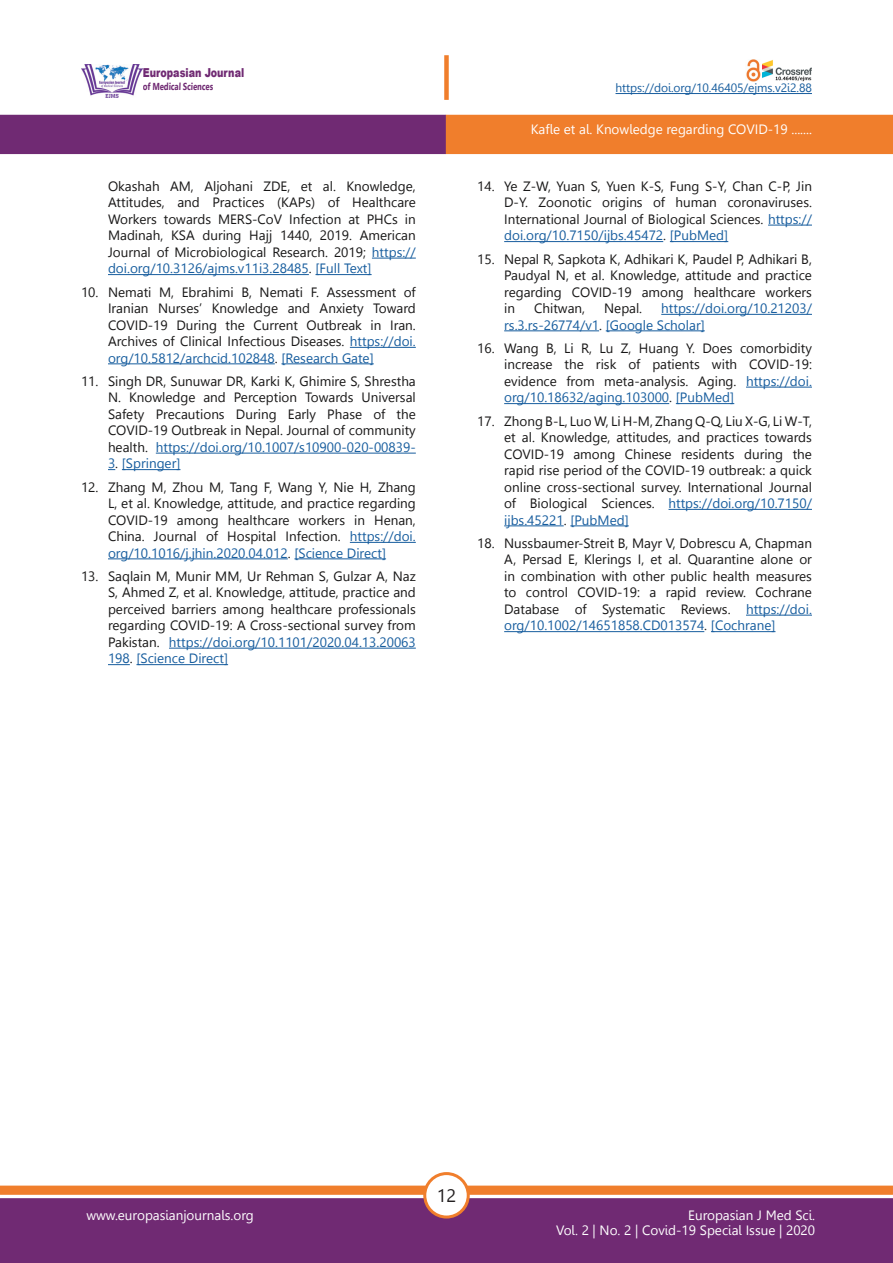
<style>
.page{position:relative;width:893px;height:1263px;background:#fff}
.page>*{position:absolute;margin:0;border:0;box-sizing:border-box;transform-origin:0 0}
.t1{font:18px "Leelawadee";color:#231f20}
.t2{font:13.5px/16.5px "Leelawadee UI";color:#181717;text-align:justify}
.t3{font:13.5px/15px "Leelawadee";color:#fff;text-align:right}
.t4{font:13.5px/16.5px "Leelawadee UI";color:#175d9e}
.t5{font:900 12.3px "Arial";color:#702a73;scale:.77 1}
.t6{font:12px "Leelawadee";letter-spacing:-.005em;color:#175d9e}
.t7{font:700 10.05px "Leelawadee UI";color:#702a73;scale:.76 1}
.s1{color:#175d9e}
.s2{color:#181717}
</style>
<div class="page">
<div style="left:0;top:1198px;width:893px;height:65px;background:#702a73;border:2px solid #702a73"></div>
<div style="left:0;top:115px;width:446px;height:39px;background:#702a73"></div>
<div style="left:446px;top:115px;width:447px;height:39px;background:#f07e2c"></div>
<div style="left:0;top:1185px;width:893px;height:10px;background:#f07e2c;border:1px solid #f07e2c"></div>
<div style="left:425px;top:1173px;width:43px;height:44px;background:#fff;border-radius:50%"></div>
<div style="left:423px;top:1172px;width:47px;height:46px;border:3px solid #f07e2c;border-radius:50%"></div>
<img style="left:81px;top:64px;width:61px;height:33px">
<div style="left:444px;top:55px;width:5px;height:45px;background:#f07e2c"></div>
<hr style="left:615px;top:93px;width:197px;height:1px;background:#175d9e">
<img style="left:746px;top:60px;width:66px;height:21px">
<hr style="left:372px;top:258px;width:44px;height:1px;background:#175d9e">
<hr style="left:108px;top:274px;width:201px;height:1px;background:#175d9e">
<hr style="left:315px;top:274px;width:57px;height:1px;background:#175d9e">
<hr style="left:350px;top:347px;width:66px;height:1px;background:#175d9e">
<hr style="left:108px;top:363px;width:167px;height:1px;background:#175d9e">
<hr style="left:281px;top:363px;width:93px;height:1px;background:#175d9e">
<hr style="left:156px;top:453px;width:260px;height:1px;background:#175d9e">
<hr style="left:122px;top:469px;width:58px;height:1px;background:#175d9e">
<hr style="left:350px;top:542px;width:66px;height:1px;background:#175d9e">
<hr style="left:108px;top:558px;width:180px;height:1px;background:#175d9e">
<hr style="left:294px;top:558px;width:92px;height:1px;background:#175d9e">
<hr style="left:169px;top:648px;width:247px;height:1px;background:#175d9e">
<svg style="left:108px;top:664px;width:22px;height:1px"></svg>
<hr style="left:136px;top:664px;width:92px;height:1px;background:#175d9e">
<hr style="left:768px;top:225px;width:44px;height:1px;background:#175d9e">
<hr style="left:504px;top:241px;width:159px;height:1px;background:#175d9e">
<hr style="left:670px;top:241px;width:58px;height:1px;background:#175d9e">
<hr style="left:661px;top:314px;width:151px;height:1px;background:#175d9e">
<hr style="left:504px;top:330px;width:95px;height:1px;background:#175d9e">
<hr style="left:606px;top:330px;width:99px;height:1px;background:#175d9e">
<hr style="left:746px;top:387px;width:66px;height:1px;background:#175d9e">
<hr style="left:504px;top:403px;width:165px;height:1px;background:#175d9e">
<hr style="left:676px;top:403px;width:58px;height:1px;background:#175d9e">
<hr style="left:668px;top:509px;width:144px;height:1px;background:#175d9e">
<hr style="left:504px;top:525px;width:60px;height:1px;background:#175d9e">
<hr style="left:570px;top:525px;width:59px;height:1px;background:#175d9e">
<hr style="left:746px;top:615px;width:66px;height:1px;background:#175d9e">
<hr style="left:504px;top:631px;width:200px;height:1px;background:#175d9e">
<hr style="left:711px;top:631px;width:64px;height:1px;background:#175d9e">
<p class="t5" style="left:143px;top:63px;width:133px">Europasian Journal</p>
<p class="t7" style="left:143px;top:79px;width:95px">of Medical Sciences</p>
<p class="t2" style="left:108px;top:177px;width:309px">Okashah AM, Aljohani ZDE, et al. Knowledge, Attitudes, and Practices (KAPs) of Healthcare Workers towards MERS-CoV Infection at PHCs in Madinah, KSA during Hajj 1440, 2019. American Journal of Microbiological Research. 2019; <span class="s1">https:// doi.org/10.3126/ajms.v11i3.28485</span>. <span class="s1">[Full Text]</span></p>
<p class="t2" style="left:108px;top:283px;width:309px;text-indent:-27px">10. Nemati M, Ebrahimi B, Nemati F. Assessment of Iranian Nurses’ Knowledge and Anxiety Toward COVID-19 During the Current Outbreak in Iran.<br>Archives of Clinical Infectious Diseases. <span class="s1">https://doi. org/10.5812/archcid.102848</span>. <span class="s1">[Research Gate]</span></p>
<p class="t2" style="left:108px;top:372px;width:309px;text-indent:-27px">11. Singh DR, Sunuwar DR, Karki K, Ghimire S, Shrestha N. Knowledge and Perception Towards Universal Safety Precautions During Early Phase of the COVID-19 Outbreak in Nepal. Journal of community health. <span class="s1">https://doi.org/10.1007/s10900-020-00839-</span></p>
<p class="t4" style="left:108px;top:455px;width:74px">3<span class="s2">.</span> [Springer]</p>
<p class="t2" style="left:108px;top:478px;width:309px;text-indent:-27px">12. Zhang M, Zhou M, Tang F, Wang Y, Nie H, Zhang L, et al. Knowledge, attitude, and practice regarding COVID-19 among healthcare workers in Henan, China. Journal of Hospital Infection. <span class="s1">https://doi. org/10.1016/j.jhin.2020.04.012</span>. <span class="s1">[Science Direct]</span></p>
<p class="t2" style="left:108px;top:567px;width:309px;text-indent:-27px">13. Saqlain M, Munir MM, Ur Rehman S, Gulzar A, Naz S, Ahmed Z, et al. Knowledge, attitude, practice and perceived barriers among healthcare professionals regarding COVID-19: A Cross-sectional survey from Pakistan. <span class="s1">https://doi.org/10.1101/2020.04.13.20063<br>198</span>. <span class="s1">[Science Direct]</span></p>
<p class="t6" style="left:615px;top:81px;width:198px">https://doi.org/10.46405/ejms.v2i2.88</p>
<p class="t3" style="left:531px;top:122px;width:283px">Kafle et al. Knowledge regarding COVID-19 .......</p>
<p class="t2" style="left:504px;top:177px;width:309px;text-indent:-27px">14. Ye Z-W, Yuan S, Yuen K-S, Fung S-Y, Chan C-P, Jin D-Y. Zoonotic origins of human coronaviruses.<br>International Journal of Biological Sciences. <span class="s1">https:// doi.org/10.7150/ijbs.45472</span>. <span class="s1">[PubMed]</span></p>
<p class="t2" style="left:504px;top:250px;width:309px;text-indent:-27px">15. Nepal R, Sapkota K, Adhikari K, Paudel P, Adhikari B, Paudyal N, et al. Knowledge, attitude and practice regarding COVID-19 among healthcare workers in</p>
<p class="t4" style="left:504px;top:299px;width:309px;text-indent:157px">https://doi.org/10.21203/ rs.3.rs-26774/v1<span class="s2">.</span> [Google Scholar]</p>
<p class="t2" style="left:504px;top:339px;width:309px;text-indent:-27px">16. Wang B, Li R, Lu Z, Huang Y. Does comorbidity increase the risk of patients with COVID-19: evidence from meta-analysis. Aging. <span class="s1">https://doi. org/10.18632/aging.103000</span>. <span class="s1">[PubMed]</span></p>
<p class="t2" style="left:504px;top:412px;width:309px;text-indent:-27px">17. Zhong B-L, Luo W, Li H-M, Zhang Q-Q, Liu X-G, Li W-T, et al. Knowledge, attitudes, and practices towards COVID-19 among Chinese residents during the rapid rise period of the COVID-19 outbreak: a quick online cross-sectional survey. International Journal of Biological Sciences. <span class="s1">https://doi.org/10.7150/ ijbs.45221</span>. <span class="s1">[PubMed]</span></p>
<p class="t2" style="left:504px;top:534px;width:309px;text-indent:-27px">18. Nussbaumer-Streit B, Mayr V, Dobrescu A, Chapman A, Persad E, Klerings I, et al. Quarantine alone or in combination with other public health measures to control COVID-19: a rapid review. Cochrane Database of Systematic Reviews. <span class="s1">https://doi. org/10.1002/14651858.CD013574</span>. <span class="s1">[Cochrane]</span></p>
<p class="t2" style="left:534px;top:299px;width:53px">Chitwan,</p>
<p class="t2" style="left:604px;top:299px;width:39px">Nepal.</p>
<h1 class="t1" style="left:437px;top:1185px;width:21px">12</h1>
<p class="t3" style="left:86px;top:1208px;width:169px">www.europasianjournals.org</p>
<p class="t3" style="left:556px;top:1208px;width:260px">Europasian J Med Sci.<br>Vol. 2 | No. 2 | Covid-19 Special Issue | 2020</p>
</div>
